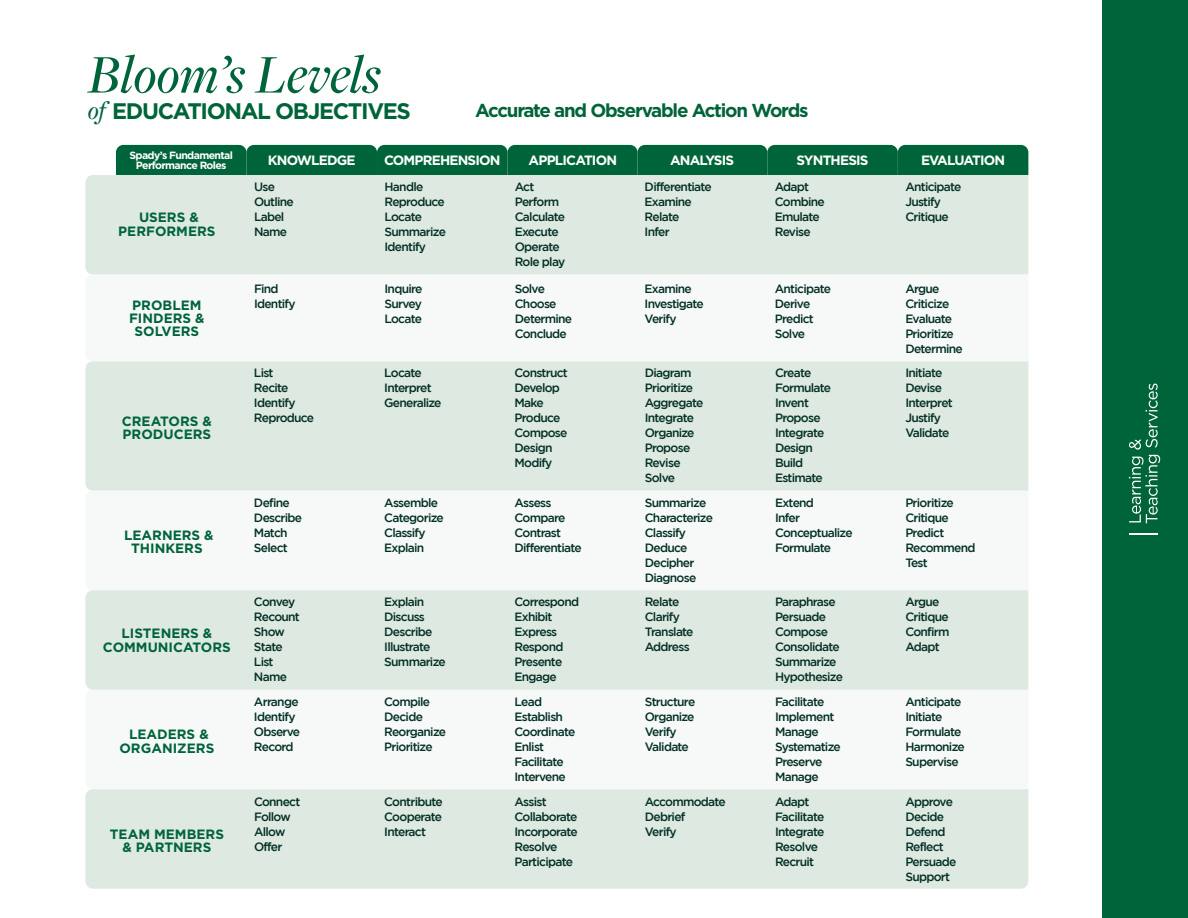
<style>
.page{position:relative;width:1188px;height:918px;background:#fff}
.page>*{position:absolute;margin:0;border:0;box-sizing:border-box;transform-origin:0 0}
.t1{font:italic 500 56.55px "Freight Disp Pro";color:#00643b}
.t2{font:700 22.5px "Gotham";letter-spacing:-.06em;color:#00643b}
.t3{font:700 18.75px "Gotham";letter-spacing:-.065em;color:#00643b}
.t4{font:700 13.5px/13.2px "Gotham";color:#00643b;text-align:center}
.t5{font:700 13.5px "Gotham";letter-spacing:-.06em;color:#fff}
.t6{font:500 12px/15px "Gotham";letter-spacing:-.06em;color:#033026}
.t7{font:700 10.5px/10.2px "Gotham";letter-spacing:-.06em;color:#fff;text-align:center}
.s1{font-family:"Freight Disp Pro";font-weight:500;font-style:italic;font-size:27px}
</style>
<div class="page">
<div style="left:1103px;top:0;width:85px;height:918px;background:#00643b"></div>
<svg style="left:1129px;top:533px;width:29px;height:1px"></svg>
<svg style="left:1129px;top:384px;width:31px;height:139px"></svg>
<div style="left:116px;top:145px;width:912px;height:30px;background:#00643b"></div>
<div style="left:85px;top:789px;width:943px;height:100px;background:#dee9e1"></div>
<div style="left:85px;top:175px;width:943px;height:100px;background:#dee9e1"></div>
<div style="left:85px;top:361px;width:943px;height:130px;background:#dee9e1"></div>
<div style="left:85px;top:590px;width:943px;height:100px;background:#dee9e1"></div>
<h1 class="t1" style="left:88px;top:37px;width:295px">Bloom’s Levels</h1>
<h1 class="t2" style="left:88px;top:98px;width:325px"><span class="s1">of</span> EDUCATIONAL OBJECTIVES</h1>
<h2 class="t3" style="left:475px;top:99px;width:335px">Accurate and Observable Action Words</h2>
<p class="t7" style="left:129px;top:149px;width:105px">Spady’s Fundamental<br>Performance Roles</p>
<p class="t5" style="left:268px;top:153px;width:89px">KNOWLEDGE</p>
<p class="t5" style="left:384px;top:153px;width:118px">COMPREHENSION</p>
<p class="t5" style="left:529px;top:153px;width:90px">APPLICATION</p>
<p class="t5" style="left:670px;top:153px;width:66px">ANALYSIS</p>
<p class="t5" style="left:797px;top:153px;width:74px">SYNTHESIS</p>
<p class="t5" style="left:921px;top:153px;width:86px">EVALUATION</p>
<p class="t4" style="left:118px;top:211px;width:99px">USERS &amp;<br>PERFORMERS</p>
<p class="t4" style="left:129px;top:298px;width:77px">PROBLEM<br>FINDERS &amp;<br>SOLVERS</p>
<p class="t4" style="left:122px;top:414px;width:92px;text-align:left">CREATORS &amp;<br>PRODUCERS</p>
<p class="t4" style="left:124px;top:528px;width:91px">LEARNERS &amp;<br>THINKERS</p>
<p class="t4" style="left:103px;top:627px;width:129px">LISTENERS &amp;<br>COMMUNICATORS</p>
<p class="t4" style="left:119px;top:728px;width:96px">LEADERS &amp;<br>ORGANIZERS</p>
<p class="t4" style="left:110px;top:827px;width:116px">TEAM MEMBERS &amp; PARTNERS</p>
<p class="t6" style="left:254px;top:179px;width:41px">Use<br>Outline<br>Label<br>Name</p>
<p class="t6" style="left:385px;top:179px;width:63px">Handle<br>Reproduce<br>Locate<br>Summarize<br>Identify</p>
<p class="t6" style="left:515px;top:179px;width:52px">Act<br>Perform<br>Calculate<br>Execute<br>Operate<br>Role play</p>
<p class="t6" style="left:645px;top:179px;width:69px">Differentiate<br>Examine<br>Relate<br>Infer</p>
<p class="t6" style="left:775px;top:179px;width:51px">Adapt<br>Combine<br>Emulate<br>Revise</p>
<p class="t6" style="left:905px;top:179px;width:58px">Anticipate<br>Justify<br>Critique</p>
<p class="t6" style="left:254px;top:281px;width:43px">Find<br>Identify</p>
<p class="t6" style="left:385px;top:281px;width:39px;text-align:justify">Inquire Survey Locate</p>
<p class="t6" style="left:515px;top:281px;width:59px">Solve<br>Choose<br>Determine<br>Conclude</p>
<p class="t6" style="left:645px;top:281px;width:61px">Examine<br>Investigate<br>Verify</p>
<p class="t6" style="left:775px;top:281px;width:58px">Anticipate<br>Derive<br>Predict<br>Solve</p>
<p class="t6" style="left:905px;top:281px;width:59px">Argue<br>Criticize<br>Evaluate<br>Prioritize<br>Determine</p>
<p class="t6" style="left:254px;top:365px;width:62px">List<br>Recite<br>Identify<br>Reproduce</p>
<p class="t6" style="left:384px;top:365px;width:59px">Locate<br>Interpret<br>Generalize</p>
<p class="t6" style="left:515px;top:365px;width:55px">Construct<br>Develop<br>Make<br>Produce<br>Compose<br>Design<br>Modify</p>
<p class="t6" style="left:645px;top:365px;width:60px">Diagram<br>Prioritize<br>Aggregate<br>Integrate<br>Organize<br>Propose<br>Revise<br>Solve</p>
<p class="t6" style="left:775px;top:365px;width:58px">Create<br>Formulate<br>Invent<br>Propose<br>Integrate<br>Design<br>Build<br>Estimate</p>
<p class="t6" style="left:905px;top:365px;width:49px">Initiate<br>Devise<br>Interpret<br>Justify<br>Validate</p>
<p class="t6" style="left:254px;top:495px;width:50px">Define<br>Describe<br>Match<br>Select</p>
<p class="t6" style="left:384px;top:495px;width:61px">Assemble<br>Categorize<br>Classify<br>Explain</p>
<p class="t6" style="left:515px;top:495px;width:69px">Assess<br>Compare<br>Contrast<br>Differentiate</p>
<p class="t6" style="left:645px;top:495px;width:70px">Summarize<br>Characterize<br>Classify<br>Deduce<br>Decipher<br>Diagnose</p>
<p class="t6" style="left:775px;top:495px;width:79px">Extend<br>Infer<br>Conceptualize<br>Formulate</p>
<p class="t6" style="left:905px;top:495px;width:72px">Prioritize<br>Critique<br>Predict<br>Recommend<br>Test</p>
<p class="t6" style="left:254px;top:594px;width:47px">Convey<br>Recount<br>Show<br>State<br>List<br>Name</p>
<p class="t6" style="left:384px;top:594px;width:63px">Explain<br>Discuss<br>Describe<br>Illustrate<br>Summarize</p>
<p class="t6" style="left:515px;top:594px;width:66px">Correspond<br>Exhibit<br>Express<br>Respond<br>Presente<br>Engage</p>
<p class="t6" style="left:645px;top:594px;width:50px">Relate<br>Clarify<br>Translate<br>Address</p>
<p class="t6" style="left:775px;top:594px;width:69px">Paraphrase<br>Persuade<br>Compose<br>Consolidate<br>Summarize<br>Hypothesize</p>
<p class="t6" style="left:905px;top:594px;width:46px">Argue<br>Critique<br>Confirm<br>Adapt</p>
<p class="t6" style="left:254px;top:694px;width:48px">Arrange<br>Identify<br>Observe<br>Record</p>
<p class="t6" style="left:384px;top:694px;width:63px">Compile<br>Decide<br>Reorganize<br>Prioritize</p>
<p class="t6" style="left:515px;top:694px;width:62px">Lead<br>Establish<br>Coordinate<br>Enlist<br>Facilitate<br>Intervene</p>
<p class="t6" style="left:645px;top:694px;width:52px">Structure<br>Organize<br>Verify<br>Validate</p>
<p class="t6" style="left:775px;top:694px;width:67px">Facilitate<br>Implement<br>Manage<br>Systematize<br>Preserve<br>Manage</p>
<p class="t6" style="left:905px;top:694px;width:61px">Anticipate<br>Initiate<br>Formulate<br>Harmonize<br>Supervise</p>
<p class="t6" style="left:254px;top:794px;width:48px">Connect<br>Follow<br>Allow<br>Offer</p>
<p class="t6" style="left:384px;top:794px;width:60px;text-align:justify">Contribute Cooperate Interact</p>
<p class="t6" style="left:515px;top:794px;width:65px">Assist<br>Collaborate<br>Incorporate<br>Resolve<br>Participate</p>
<p class="t6" style="left:645px;top:794px;width:83px">Accommodate<br>Debrief<br>Verify</p>
<p class="t6" style="left:775px;top:794px;width:51px">Adapt<br>Facilitate<br>Integrate<br>Resolve<br>Recruit</p>
<p class="t6" style="left:905px;top:794px;width:52px">Approve<br>Decide<br>Defend<br>Reflect<br>Persuade<br>Support</p>
</div>
